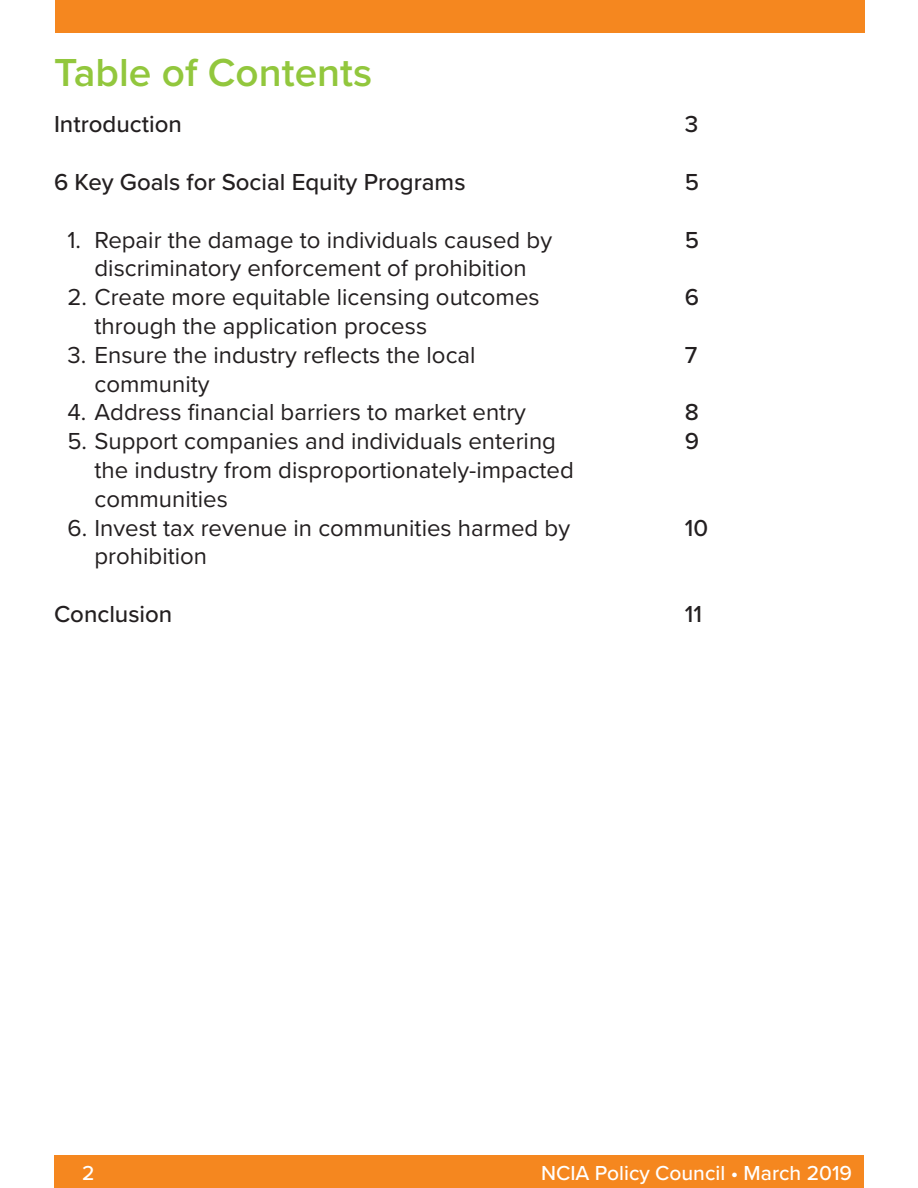
<style>
.page{position:relative;width:918px;height:1188px;background:#fff}
.page>*{position:absolute;margin:0;border:0;box-sizing:border-box;transform-origin:0 0}
.t1{font:600 40.5px "Proxima Nova";color:#92c73d}
.t2{font:24px/28.8px "Proxima Nova";color:#231f20}
.t3{font:500 24px "Proxima Nova";color:#231f20}
.t4{font:500 21px "Proxima Nova";color:#fff}
</style>
<div class="page">
<div style="left:54px;top:1156px;width:810px;height:32px;background:#f5871f"></div>
<div style="left:55px;top:0;width:810px;height:32px;background:#f5871f"></div>
<p class="t1" style="left:54px;top:42px;width:320px">Table of Contents</p>
<p class="t3" style="left:54px;top:106px;width:129px">Introduction</p>
<p class="t3" style="left:54px;top:164px;width:413px">6 Key Goals for Social Equity Programs</p>
<p class="t2" style="left:68px;top:224px;width:486px;text-align:center">1. Repair the damage to individuals caused by discriminatory enforcement of prohibition</p>
<p class="t2" style="left:94px;top:282px;width:447px;text-indent:-27px">2. Create more equitable licensing outcomes through the application process</p>
<p class="t2" style="left:94px;top:339px;width:383px;text-indent:-27px">3. Ensure the industry reflects the local community</p>
<p class="t2" style="left:68px;top:397px;width:460px">4. Address financial barriers to market entry</p>
<p class="t2" style="left:94px;top:426px;width:481px;text-indent:-27px">5. Support companies and individuals entering the industry from disproportionately-impacted communities</p>
<p class="t2" style="left:94px;top:512px;width:477px;text-indent:-27px">6. Invest tax revenue in communities harmed by prohibition</p>
<p class="t3" style="left:54px;top:596px;width:120px">Conclusion</p>
<p class="t3" style="left:685px;top:106px;width:15px">3</p>
<p class="t3" style="left:685px;top:164px;width:16px">5</p>
<p class="t3" style="left:685px;top:222px;width:16px">5</p>
<p class="t3" style="left:685px;top:279px;width:16px">6</p>
<p class="t3" style="left:685px;top:337px;width:14px">7</p>
<p class="t3" style="left:685px;top:394px;width:16px">8</p>
<p class="t3" style="left:685px;top:423px;width:16px">9</p>
<p class="t3" style="left:685px;top:510px;width:25px">10</p>
<p class="t3" style="left:685px;top:596px;width:19px">11</p>
<p class="t4" style="left:82px;top:1157px;width:14px">2</p>
<p class="t4" style="left:541px;top:1157px;width:312px">NCIA Policy Council • March 2019</p>
</div>
